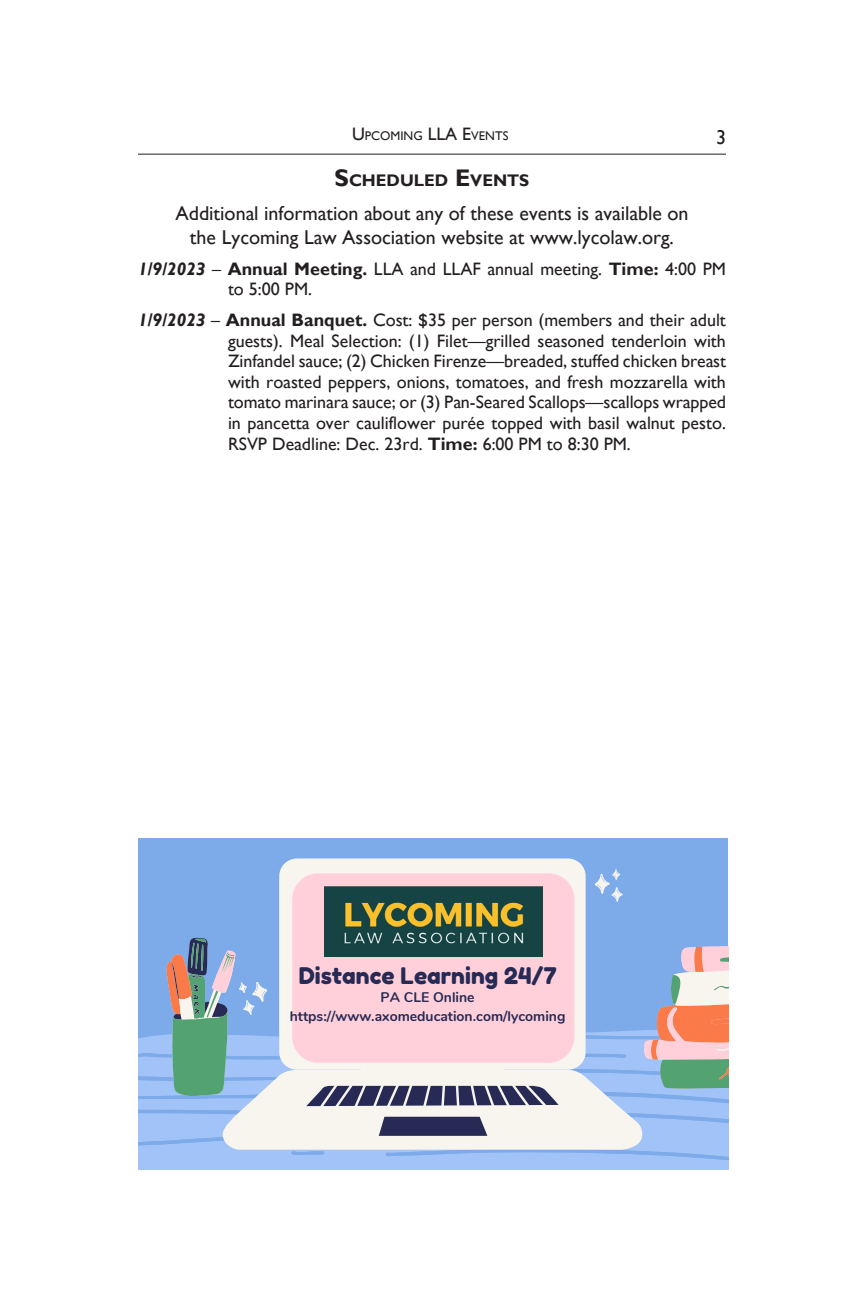
<style>
.page{position:relative;width:864px;height:1296px;background:#fff}
.page>*{position:absolute;margin:0;border:0;box-sizing:border-box;transform-origin:0 0}
.t1{font:23px "Fredoka One";color:#262a55}
.CLE{font:20px/24px "Gill Sans";color:#231f20;text-align:center}
.LLA_Events{font:18px/20.6px "Gill Sans";color:#231f20}
.Bar_Caption{font:700 16.8px "Gill Sans";color:#231f20}
.t2{font:700 14px/19.4px "Nunito";color:#262a55;text-align:center}
.t3{font:12.6px "Gill Sans";color:#231f20}
.s1{font-size:18px}
.s2{font-size:24px}
.s3{font-weight:700;font-style:italic}
.s4{font-weight:700}
</style>
<div class="page">
<hr style="left:138px;top:154px;width:588px;height:1px;background:#231f20">
<div style="left:138px;top:838px;width:590px;height:332px;background:#7dabea"></div>
<svg style="left:138px;top:1034px;width:590px;height:136px;fill:#a1c3f8"></svg>
<div style="left:279px;top:858px;width:307px;height:212px;background:#f8f5ef;border-radius:18px"></div>
<svg style="left:166px;top:869px;width:562px;height:281px"></svg>
<img style="left:325px;top:886px;width:217px;height:70px">
<p class="t3" style="left:352px;top:128px;width:158px"><span class="s1">U</span>PCOMING <span class="s1">LLA E</span>VENTS</p>
<p class="CLE" style="left:716px;top:125px;width:11px">3</p>
<p class="Bar_Caption" style="left:335px;top:170px;width:196px"><span class="s2">S</span>CHEDULED <span class="s2">E</span>VENTS</p>
<p class="CLE" style="left:175px;top:201px;width:515px">Additional information about any of these events is available on the Lycoming Law Association website at www.lycolaw.org.</p>
<p class="LLA_Events" style="left:228px;top:258px;width:500px;text-indent:-90px"><span class="s3">1/9/2023</span> – <span class="s4">Annual Meeting.</span> LLA and LLAF annual meeting. <span class="s4">Time:</span> 4:00 PM to 5:00 PM.</p>
<p class="LLA_Events" style="left:228px;top:310px;width:500px;text-align:justify;text-indent:-90px"><span class="s3">1/9/2023</span> – <span class="s4">Annual Banquet.</span> Cost: $35 per person (members and their adult guests). Meal Selection: (1) Filet—grilled seasoned tenderloin with Zinfandel sauce; (2) Chicken Firenze—breaded, stuffed chicken breast with roasted peppers, onions, tomatoes, and fresh mozzarella with tomato marinara sauce; or (3) Pan-Seared Scallops—scallops wrapped in pancetta over cauliflower purée topped with basil walnut pesto.<br>RSVP Deadline: Dec. 23rd. <span class="s4">Time:</span> 6:00 PM to 8:30 PM.</p>
<p class="t1" style="left:299px;top:962px;width:259px">Distance Learning 24/7</p>
<p class="t2" style="left:290px;top:987px;width:277px">PA CLE Online https://www.axomeducation.com/lycoming</p>
</div>
